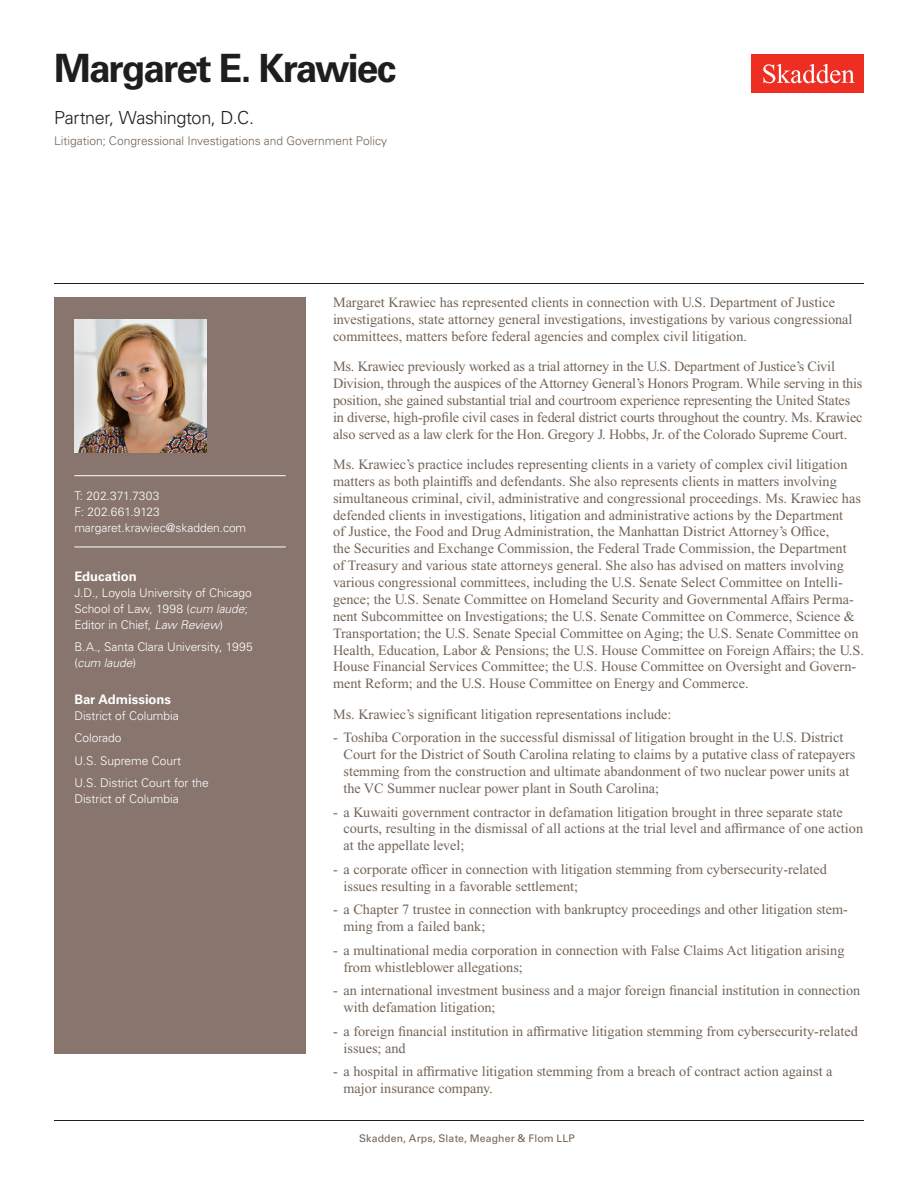
<style>
.page{position:relative;width:918px;height:1188px;background:#fff}
.page>*{position:absolute;margin:0;border:0;box-sizing:border-box;transform-origin:0 0}
.Name{font:700 39px "Univers LT Std";letter-spacing:-.05em;color:#1e1e1d}
.Title_and_Office{font:300 18px "Univers LT Std";letter-spacing:-.02em;color:#1e1e1d}
.Main_Body{font:14.25px/16.8px "Times New Roman PS Std";color:#726458}
.Bar_Admission_Educat{font:700 13.2px "Univers LT Std";letter-spacing:-.005em;color:#fff}
.Sidebar_text{font:300 12px/15.8px "Univers LT Std";letter-spacing:-.005em;color:#fff}
.Practice{font:300 12px "Univers LT Std";color:#726458}
.Email{font:300 12px "Univers LT Std";letter-spacing:-.005em;color:#fff}
.Phone_Number{font:300 12px "Univers LT Std";letter-spacing:.005em;color:#fff}
.Fax_Number{font:300 12px "Univers LT Std";color:#fff}
.Folio{font:10.5px "Univers LT Std";letter-spacing:.01em;color:#726458}
.s1{font-style:italic}
.s2{font-weight:700;color:#fff}
</style>
<div class="page">
<div style="left:752px;top:54px;width:112px;height:39px;background:#ee2e22"></div>
<svg style="left:763px;top:64px;width:92px;height:19px"></svg>
<div style="left:54px;top:297px;width:252px;height:756px;background:#87756e"></div>
<hr style="left:74px;top:475px;width:212px;height:1px;background:#fff">
<hr style="left:74px;top:547px;width:212px;height:1px;background:#fff">
<img style="left:74px;top:320px;width:132px;height:132px">
<hr style="left:54px;top:1120px;width:810px;height:1px;background:#1e1e1d">
<hr style="left:54px;top:283px;width:810px;height:1px;background:#1e1e1d">
<h1 class="Name" style="left:54px;top:46px;width:344px">Margaret E. Krawiec</h1>
<h2 class="Title_and_Office" style="left:54px;top:107px;width:202px">Partner, Washington, D.C.</h2>
<h3 class="Practice" style="left:54px;top:134px;width:335px">Litigation; Congressional Investigations and Government Policy</h3>
<p class="Phone_Number" style="left:74px;top:489px;width:87px">T: 202.371.7303</p>
<p class="Fax_Number" style="left:74px;top:504px;width:87px">F: 202.661.9123</p>
<p class="Email" style="left:74px;top:520px;width:173px">margaret.krawiec@skadden.com</p>
<p class="Bar_Admission_Educat" style="left:74px;top:569px;width:64px">Education</p>
<p class="Sidebar_text" style="left:74px;top:585px;width:179px">J.D., Loyola University of Chicago<br>School of Law, 1998 (<span class="s1">cum laude</span>;<br>Editor in Chief, <span class="s1">Law Review</span>)</p>
<p class="Sidebar_text" style="left:74px;top:639px;width:180px">B.A., Santa Clara University, 1995 (<span class="s1">cum laude</span>)</p>
<p class="Bar_Admission_Educat" style="left:74px;top:692px;width:98px">Bar Admissions</p>
<p class="Sidebar_text" style="left:74px;top:708px;width:106px">District of Columbia</p>
<p class="Sidebar_text" style="left:74px;top:730px;width:49px">Colorado</p>
<p class="Sidebar_text" style="left:74px;top:753px;width:108px">U.S. Supreme Court</p>
<p class="Sidebar_text" style="left:74px;top:775px;width:136px">U.S. District Court for the<br>District of Columbia</p>
<p class="Main_Body" style="left:333px;top:294px;width:521px">Margaret Krawiec has represented clients in connection with U.S. Department of Justice investigations, state attorney general investigations, investigations by various congressional committees, matters before federal agencies and complex civil litigation.</p>
<p class="Main_Body" style="left:333px;top:358px;width:531px">Ms. Krawiec previously worked as a trial attorney in the U.S. Department of Justice’s Civil Division, through the auspices of the Attorney General’s Honors Program. While serving in this position, she gained substantial trial and courtroom experience representing the United States in diverse, high-profile civil cases in federal district courts throughout the country. Ms. Krawiec also served as a law clerk for the Hon. Gregory J. Hobbs, Jr. of the Colorado Supreme Court.</p>
<p class="Main_Body" style="left:333px;top:456px;width:533px">Ms. Krawiec’s practice includes representing clients in a variety of complex civil litigation matters as both plaintiffs and defendants. She also represents clients in matters involving simultaneous criminal, civil, administrative and congressional proceedings. Ms. Krawiec has defended clients in investigations, litigation and administrative actions by the Department<br>of Justice, the Food and Drug Administration, the Manhattan District Attorney’s Office,<br>the Securities and Exchange Commission, the Federal Trade Commission, the Department<br>of Treasury and various state attorneys general. She also has advised on matters involving various congressional committees, including the U.S. Senate Select Committee on Intelli&shy;gence; the U.S. Senate Committee on Homeland Security and Governmental Affairs Perma&shy;nent Subcommittee on Investigations; the U.S. Senate Committee on Commerce, Science &amp; Transportation; the U.S. Senate Special Committee on Aging; the U.S. Senate Committee on Health, Education, Labor &amp; Pensions; the U.S. House Committee on Foreign Affairs; the U.S.<br>House Financial Services Committee; the U.S. House Committee on Oversight and Govern&shy;ment Reform; and the U.S. House Committee on Energy and Commerce.</p>
<p class="Main_Body" style="left:333px;top:706px;width:340px">Ms. Krawiec’s significant litigation representations include:</p>
<p class="Main_Body" style="left:344px;top:729px;width:513px;text-indent:-10px">- Toshiba Corporation in the successful dismissal of litigation brought in the U.S. District Court for the District of South Carolina relating to claims by a putative class of ratepayers stemming from the construction and ultimate abandonment of two nuclear power units at the VC Summer nuclear power plant in South Carolina;</p>
<p class="Main_Body" style="left:344px;top:803px;width:521px;text-indent:-10px">- a Kuwaiti government contractor in defamation litigation brought in three separate state courts, resulting in the dismissal of all actions at the trial level and affirmance of one action at the appellate level;</p>
<p class="Main_Body" style="left:344px;top:861px;width:485px;text-indent:-10px">- a corporate officer in connection with litigation stemming from cybersecurity-related issues resulting in a favorable settlement;</p>
<p class="Main_Body" style="left:344px;top:901px;width:506px;text-indent:-10px">- a Chapter 7 trustee in connection with bankruptcy proceedings and other litigation stem&shy;ming from a failed bank;</p>
<p class="Main_Body" style="left:344px;top:942px;width:503px;text-indent:-10px">- a multinational media corporation in connection with False Claims Act litigation arising from whistleblower allegations;</p>
<p class="Main_Body" style="left:344px;top:982px;width:518px;text-indent:-10px">- an international investment business and a major foreign financial institution in connection with defamation litigation;</p>
<p class="Main_Body" style="left:344px;top:1023px;width:516px;text-indent:-10px">- a foreign financial institution in affirmative litigation stemming from cybersecurity-related issues; and</p>
<p class="Main_Body" style="left:344px;top:1063px;width:491px;text-indent:-10px">- a hospital in affirmative litigation stemming from a breach of contract action against a major insurance company.</p>
<p class="Folio" style="left:343px;top:1132px;width:233px"><span class="s2">1</span> Skadden, Arps, Slate, Meagher &amp; Flom LLP</p>
</div>
